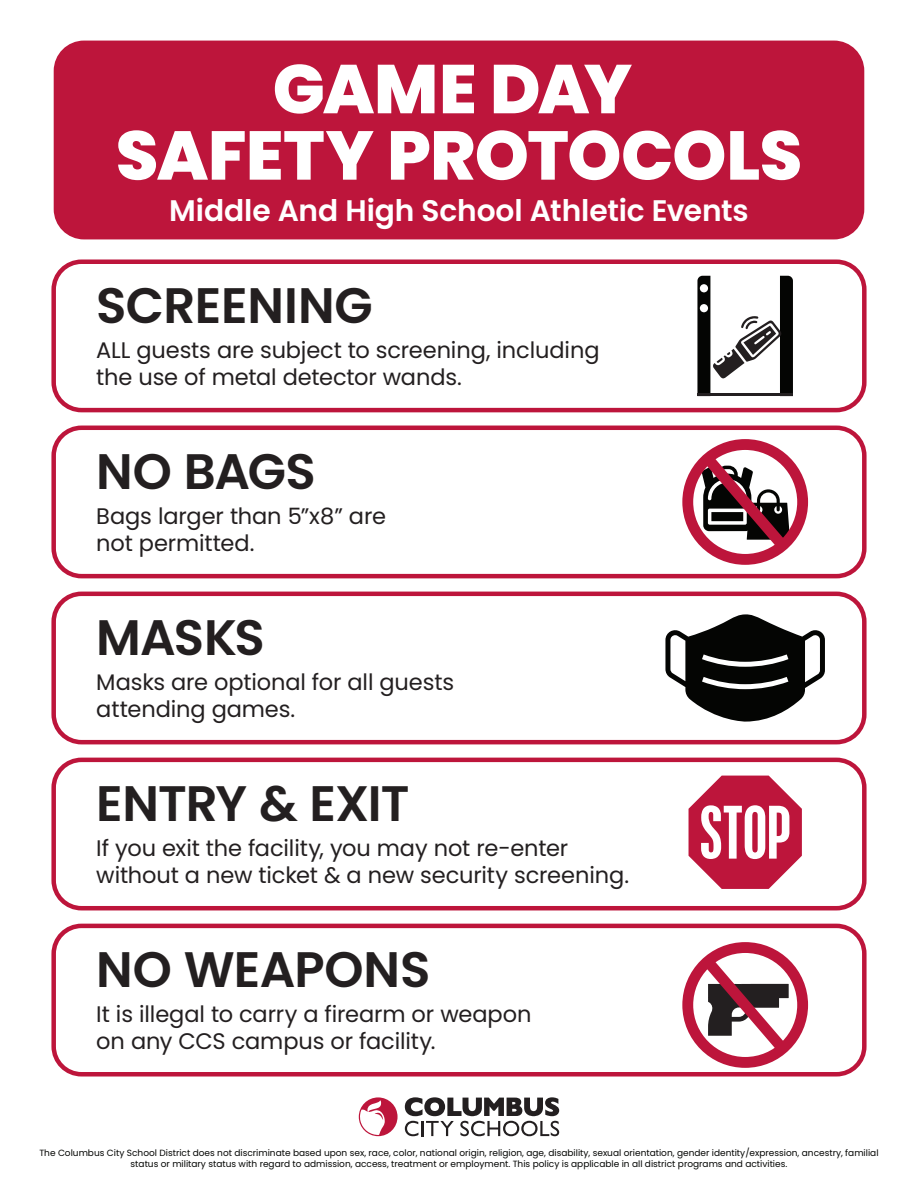
<style>
.page{position:relative;width:918px;height:1188px;background:#fff}
.page>*{position:absolute;margin:0;border:0;box-sizing:border-box;transform-origin:0 0}
.t1{font:800 69px/66.4px "Poppins";letter-spacing:-.01em;color:#fff;text-align:center}
.t2{font:condensed 64.35px "Placard";color:#fff}
.t3{font:600 49.8px "Poppins";letter-spacing:-.015em;color:#231f20}
.t4{font:600 29.7px "Poppins";letter-spacing:-.005em;color:#fff}
.t5{font:22.5px/27px "Poppins";letter-spacing:-.005em;color:#231f20}
.t6{font:9px/10.8px "Poppins";color:#040503;text-align:center}
</style>
<div class="page">
<div style="left:359px;top:1097px;width:39px;height:39px;background:#bd153b;border-radius:50%"></div>
<svg style="left:360px;top:1100px;width:25px;height:35px"></svg>
<svg style="left:405px;top:1097px;width:154px;height:39px"></svg>
<div style="left:54px;top:41px;width:810px;height:198px;background:#bd153b;border-radius:30px"></div>
<div style="left:51px;top:259px;width:816px;height:153px;border:4px solid #bd153b;border-radius:28px"></div>
<div style="left:51px;top:426px;width:816px;height:152px;border:4px solid #bd153b;border-radius:28px"></div>
<div style="left:51px;top:592px;width:816px;height:152px;border:4px solid #bd153b;border-radius:28px"></div>
<div style="left:51px;top:758px;width:816px;height:152px;border:4px solid #bd153b;border-radius:28px"></div>
<div style="left:51px;top:924px;width:816px;height:153px;border:4px solid #bd153b;border-radius:28px"></div>
<div style="left:682px;top:439px;width:126px;height:126px;border:11px solid #bd153b;border-radius:50%"></div>
<svg style="left:692px;top:443px;width:106px;height:118px"></svg>
<div style="left:682px;top:942px;width:126px;height:126px;border:11px solid #bd153b;border-radius:50%"></div>
<svg style="left:692px;top:946px;width:106px;height:118px"></svg>
<svg style="left:665px;top:614px;width:160px;height:108px"></svg>
<svg style="left:689px;top:776px;width:113px;height:113px"></svg>
<svg style="left:697px;top:276px;width:96px;height:117px"></svg>
<hr style="left:697px;top:393px;width:96px;height:3px;background:#231f20">
<h1 class="t1" style="left:116px;top:56px;width:688px">GAME DAY<br>SAFETY PROTOCOLS</h1>
<h3 class="t4" style="left:169px;top:193px;width:581px">Middle And High School Athletic Events</h3>
<h3 class="t3" style="left:96px;top:277px;width:278px">SCREENING</h3>
<h3 class="t5" style="left:96px;top:337px;width:505px">ALL guests are subject to screening, including the use of metal detector wands.</h3>
<h3 class="t3" style="left:96px;top:443px;width:221px">NO BAGS</h3>
<h3 class="t5" style="left:96px;top:503px;width:291px">Bags larger than 5”x8” are not permitted.</h3>
<h3 class="t3" style="left:96px;top:609px;width:170px">MASKS</h3>
<h3 class="t5" style="left:96px;top:669px;width:359px">Masks are optional for all guests attending games.</h3>
<h3 class="t3" style="left:96px;top:775px;width:315px">ENTRY &amp; EXIT</h3>
<h3 class="t5" style="left:96px;top:835px;width:534px">If you exit the facility, you may not re-enter without a new ticket &amp; a new security screening.</h3>
<h3 class="t3" style="left:96px;top:941px;width:336px">NO WEAPONS</h3>
<h3 class="t5" style="left:96px;top:1001px;width:437px">It is illegal to carry a firearm or weapon on any CCS campus or facility.</h3>
<h2 class="t2" style="left:699px;top:793px;width:93px">STOP</h2>
<p class="t6" style="left:39px;top:1147px;width:841px">The Columbus City School District does not discriminate based upon sex, race, color, national origin, religion, age, disability, sexual orientation, gender identity/expression, ancestry, familial status or military status with regard to admission, access, treatment or employment. This policy is applicable in all district programs and activities.</p>
</div>
